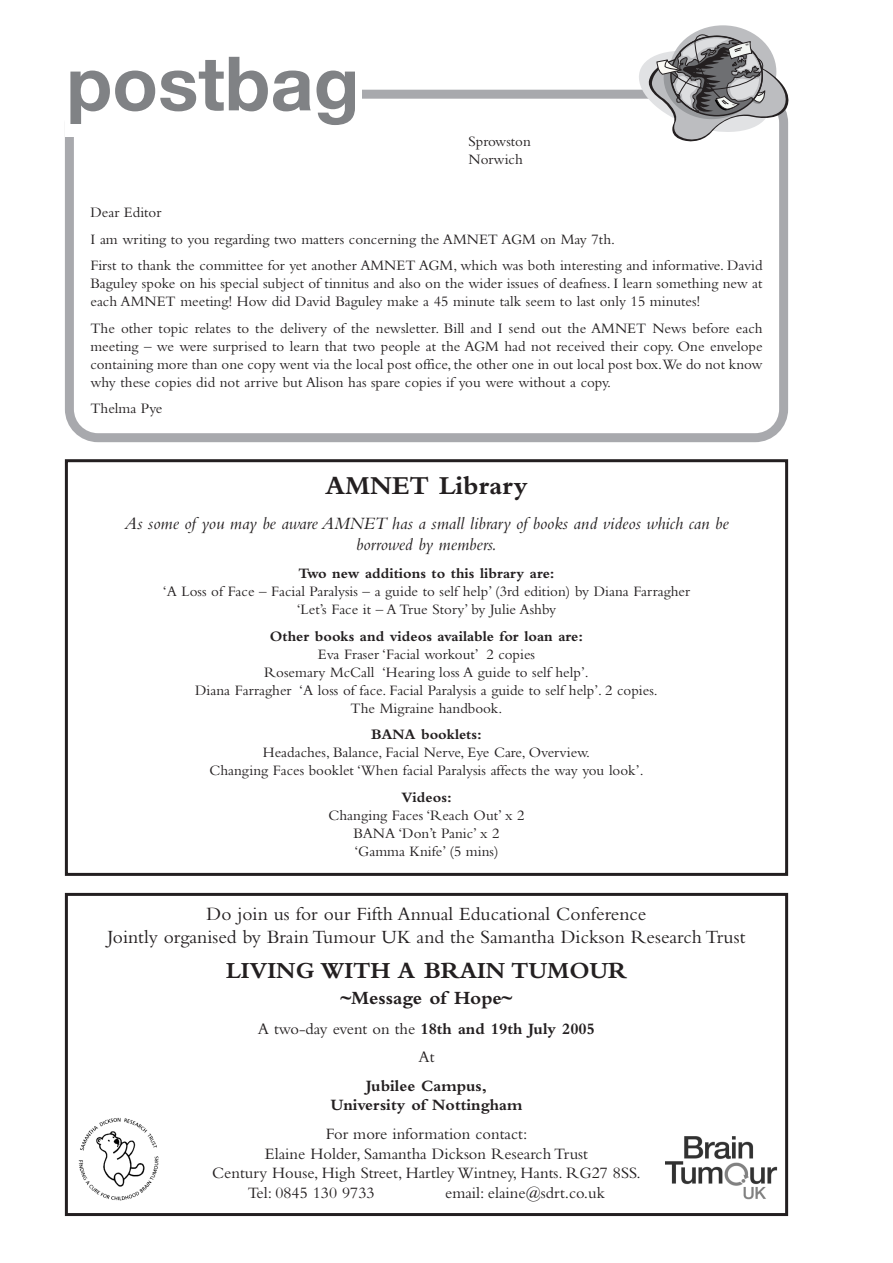
<style>
.page{position:relative;width:893px;height:1263px;background:#fff}
.page>*{position:absolute;margin:0;border:0;box-sizing:border-box;transform-origin:0 0}
.t1{font:700 75px "Helvetica Neue";color:#808285}
.t2{font:700 27px "Bembo";color:#231f20}
.t3{font:700 24px "Bembo";color:#231f20}
.t4{font:19.5px/23.4px "Bembo";color:#231f20;text-align:center}
.t5{font:700 19.5px "Bembo";color:#231f20}
.t6{font:italic 18px/21.6px "Bembo";color:#231f20;text-align:center}
.t7{font:16.5px/28.3px "Bembo";color:#231f20;text-align:center}
.t8{font:700 16.5px/19.8px "Bembo";color:#231f20;text-align:center}
.t9{font:15px/18px "Bembo";color:#231f20;text-align:center}
.t10{font:700 15px "Bembo";color:#231f20}
.s1{font-weight:700}
</style>
<div class="page">
<svg style="left:65px;top:90px;width:723px;height:352px"></svg>
<div style="left:65px;top:55px;width:296px;height:82px;background:#fff"></div>
<svg style="left:635px;top:25px;width:154px;height:120px"></svg>
<div style="left:65px;top:893px;width:723px;height:323px;border:3px solid #231f20"></div>
<div style="left:65px;top:459px;width:723px;height:417px;border:3px solid #231f20"></div>
<img style="left:78px;top:1118px;width:81px;height:83px">
<img style="left:666px;top:1136px;width:112px;height:64px">
<h1 class="t1" style="left:66px;top:57px;width:294px">postbag</h1>
<p class="t9" style="left:468px;top:134px;width:64px;text-align:left">Sprowston<br>Norwich</p>
<p class="t9" style="left:90px;top:201px;width:673px;line-height:26.5px;text-align:left">Dear Editor<br>I am writing to you regarding two matters concerning the AMNET AGM on May 7th.<br>First to thank the committee for yet another AMNET AGM, which was both interesting and informative. David</p>
<p class="t9" style="left:90px;top:276px;width:673px;text-align:left">Baguley spoke on his special subject of tinnitus and also on the wider issues of deafness. I learn something new at each AMNET meeting! How did David Baguley make a 45 minute talk seem to last only 15 minutes!</p>
<p class="t9" style="left:90px;top:320px;width:673px;text-align:justify">The other topic relates to the delivery of the newsletter. Bill and I send out the AMNET News before each meeting – we were surprised to learn that two people at the AGM had not received their copy. One envelope containing more than one copy went via the local post office, the other one in out local post box.We do not know why these copies did not arrive but Alison has spare copies if you were without a copy.</p>
<p class="t9" style="left:90px;top:401px;width:73px">Thelma Pye</p>
<h2 class="t2" style="left:325px;top:476px;width:204px">AMNET Library</h2>
<p class="t6" style="left:124px;top:514px;width:605px">As some of you may be aware AMNET has a small library of books and videos which can be borrowed by members.</p>
<p class="t10" style="left:298px;top:568px;width:258px">Two new additions to this library are:</p>
<p class="t9" style="left:163px;top:584px;width:529px">‘A Loss of Face – Facial Paralysis – a guide to self help’ (3rd edition) by Diana Farragher ‘Let’s Face it – A True Story’ by Julie Ashby</p>
<p class="t10" style="left:270px;top:631px;width:314px">Other books and videos available for loan are:</p>
<p class="t9" style="left:195px;top:647px;width:464px">Eva Fraser ‘Facial workout’ 2 copies<br>Rosemary McCall ‘Hearing loss A guide to self help’.<br>Diana Farragher ‘A loss of face. Facial Paralysis a guide to self help’. 2 copies.<br>The Migraine handbook.</p>
<p class="t10" style="left:371px;top:729px;width:112px">BANA booklets:</p>
<p class="t9" style="left:209px;top:745px;width:435px">Headaches, Balance, Facial Nerve, Eye Care, Overview.<br>Changing Faces booklet ‘When facial Paralysis affects the way you look’.</p>
<p class="t10" style="left:401px;top:792px;width:52px">Videos:</p>
<p class="t9" style="left:328px;top:808px;width:197px">Changing Faces ‘Reach Out’ x 2<br>BANA ‘Don’t Panic’ x 2 ‘Gamma Knife’ (5 mins)</p>
<h3 class="t4" style="left:108px;top:904px;width:639px">Do join us for our Fifth Annual Educational Conference<br>Jointly organised by Brain Tumour UK and the Samantha Dickson Research Trust</h3>
<h3 class="t3" style="left:226px;top:962px;width:402px">LIVING WITH A BRAIN TUMOUR</h3>
<h3 class="t5" style="left:341px;top:991px;width:173px">~Message of Hope~</h3>
<p class="t7" style="left:258px;top:1016px;width:339px">A two-day event on the <span class="s1">18th and 19th July 2005<br></span>At</p>
<p class="t8" style="left:330px;top:1077px;width:193px">Jubilee Campus,<br>University of Nottingham</p>
<p class="t7" style="left:326px;top:1121px;width:203px">For more information contact:</p>
<p class="t7" style="left:265px;top:1141px;width:324px">Elaine Holder, Samantha Dickson Research Trust</p>
<p class="t7" style="left:212px;top:1161px;width:430px">Century House, High Street, Hartley Wintney, Hants. RG27 8SS.</p>
<p class="t7" style="left:248px;top:1180px;width:128px">Tel: 0845 130 9733</p>
<p class="t7" style="left:445px;top:1180px;width:161px">email: elaine@sdrt.co.uk</p>
</div>
